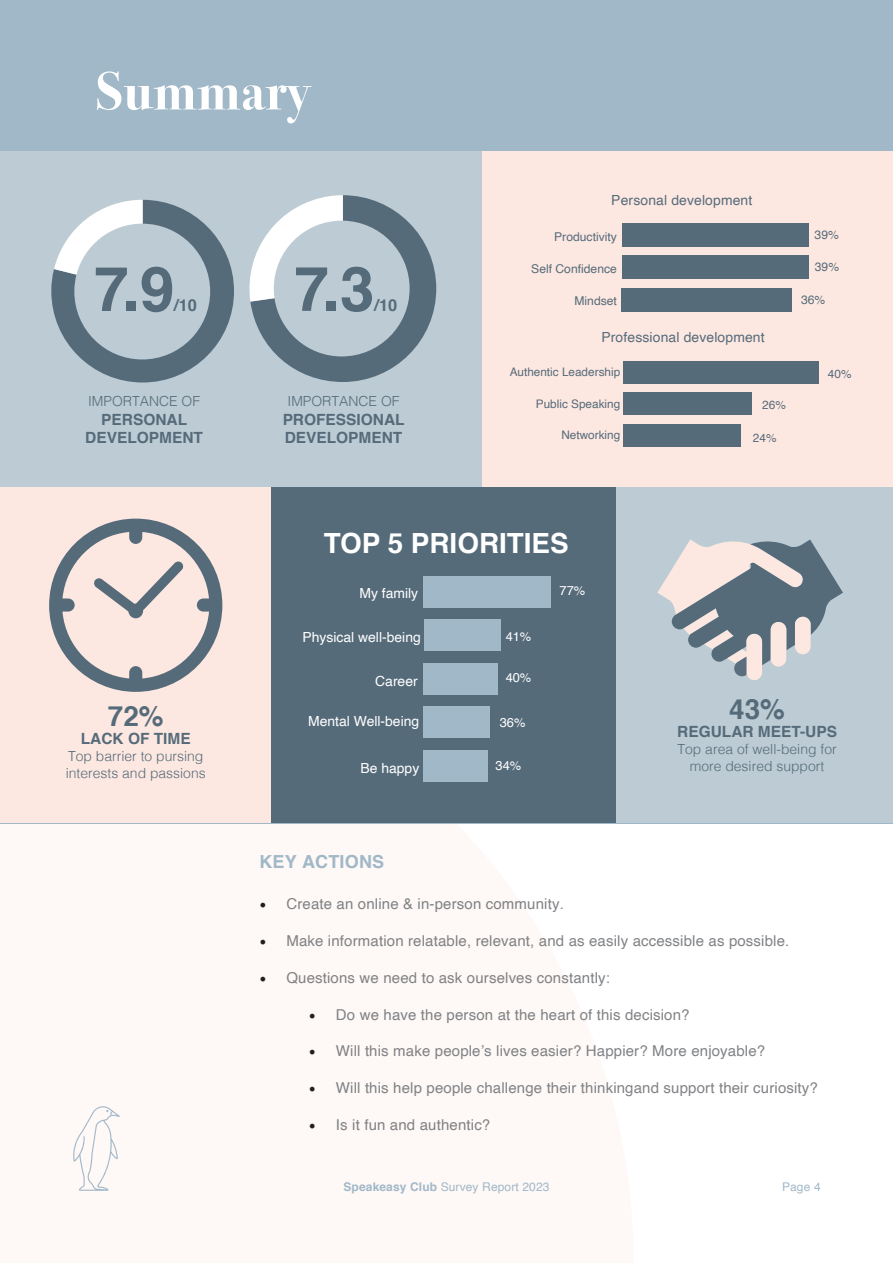
<style>
.page{position:relative;width:893px;height:1263px;background:#fff}
.page>*{position:absolute;margin:0;border:0;box-sizing:border-box;transform-origin:0 0}
.t1{font:700 62.1px "Helvetica";color:#566b7a}
.t2{font:700 54px "Bodoni Svty Two ITCTT";letter-spacing:.01em;color:#fff}
.t3{font:700 27.75px "Helvetica";color:#fff}
.t4{font:700 27.75px "Helvetica";color:#566b7a}
.t5{font:700 18px "Helvetica";letter-spacing:.01em;color:#a1b8c8}
.t6{font:700 16.35px "Helvetica";color:#566b7a}
.t7{font:700 15.45px/18.6px "Helvetica";color:#566b7a;text-align:center}
.t8{font:15px "Helvetica";letter-spacing:.01em;color:#808285}
.t9{font:300 13.95px/16.6px "Helvetica";color:#566b7a}
.t10{font:13.95px "Helvetica";color:#fff}
.t11{font:13.95px "Helvetica";letter-spacing:.01em;color:#566b7a}
.t12{font:12.9px "Helvetica";color:#fff}
.t13{font:12.15px "Helvetica";color:#566b7a}
.t14{font:12px "Helvetica";letter-spacing:.01em;color:#a1b8c8}
.t15{font:11.85px "Helvetica";color:#566b7a}
.t16{font:11.7px "Helvetica";color:#566b7a}
.s1{font-family:"Minion Pro";font-size:18px;color:#231f20}
.s2{font-weight:700}
</style>
<div class="page">
<div style="left:0;top:0;width:893px;height:162px;background:#a1b8c8"></div>
<svg style="left:73px;top:1106px;width:47px;height:85px"></svg>
<div style="left:0;top:151px;width:486px;height:337px;background:#bdccd4"></div>
<div style="left:0;top:488px;width:271px;height:335px;background:#fde8e1"></div>
<div style="left:483px;top:151px;width:410px;height:337px;background:#fde8e1"></div>
<div style="left:271px;top:488px;width:347px;height:335px;background:#566b7a"></div>
<div style="left:617px;top:488px;width:276px;height:335px;background:#bdccd4"></div>
<svg style="left:51px;top:200px;width:183px;height:182px"></svg>
<svg style="left:249px;top:195px;width:187px;height:187px"></svg>
<div style="left:624px;top:361px;width:195px;height:22px;background:#566b7a"></div>
<div style="left:624px;top:392px;width:128px;height:23px;background:#566b7a"></div>
<div style="left:624px;top:424px;width:117px;height:22px;background:#566b7a"></div>
<div style="left:622px;top:223px;width:186px;height:24px;background:#566b7a"></div>
<div style="left:622px;top:256px;width:186px;height:23px;background:#566b7a"></div>
<div style="left:622px;top:288px;width:170px;height:23px;background:#566b7a"></div>
<svg style="left:49px;top:519px;width:173px;height:173px"></svg>
<svg style="left:657px;top:539px;width:186px;height:141px"></svg>
<div style="left:424px;top:576px;width:127px;height:32px;background:#a1b8c8"></div>
<div style="left:424px;top:620px;width:76px;height:31px;background:#a1b8c8"></div>
<div style="left:424px;top:663px;width:74px;height:32px;background:#a1b8c8"></div>
<div style="left:424px;top:707px;width:66px;height:31px;background:#a1b8c8"></div>
<div style="left:424px;top:750px;width:64px;height:32px;background:#a1b8c8"></div>
<p class="t2" style="left:96px;top:46px;width:214px">Summary</p>
<p class="t1" style="left:94px;top:239px;width:82px">7.9</p>
<p class="t6" style="left:174px;top:292px;width:24px">/10</p>
<p class="t9" style="left:88px;top:392px;width:114px">IMPORTANCE OF</p>
<p class="t7" style="left:85px;top:410px;width:119px">PERSONAL<br>DEVELOPMENT</p>
<p class="t1" style="left:294px;top:239px;width:82px">7.3</p>
<p class="t6" style="left:374px;top:292px;width:24px">/10</p>
<p class="t9" style="left:287px;top:392px;width:114px">IMPORTANCE OF</p>
<p class="t7" style="left:283px;top:410px;width:123px;text-align:left">PROFESSIONAL<br>DEVELOPMENT</p>
<p class="t11" style="left:611px;top:189px;width:143px">Personal development</p>
<p class="t13" style="left:554px;top:227px;width:64px">Productivity</p>
<p class="t13" style="left:815px;top:225px;width:26px">39%</p>
<p class="t13" style="left:815px;top:257px;width:26px">39%</p>
<p class="t13" style="left:801px;top:290px;width:26px">36%</p>
<p class="t11" style="left:601px;top:326px;width:165px">Professional development</p>
<p class="t13" style="left:531px;top:259px;width:87px">Self Confidence</p>
<p class="t13" style="left:574px;top:291px;width:44px">Mindset</p>
<p class="t16" style="left:510px;top:363px;width:112px">Authentic Leadership</p>
<p class="t15" style="left:828px;top:365px;width:25px">40%</p>
<p class="t15" style="left:762px;top:395px;width:25px">26%</p>
<p class="t15" style="left:753px;top:429px;width:25px">24%</p>
<p class="t16" style="left:536px;top:394px;width:86px">Public Speaking</p>
<p class="t16" style="left:561px;top:426px;width:60px">Networking</p>
<p class="t3" style="left:324px;top:521px;width:246px">TOP 5 PRIORITIES</p>
<p class="t4" style="left:108px;top:693px;width:57px">72%</p>
<p class="t7" style="left:81px;top:730px;width:111px">LACK OF TIME</p>
<p class="t9" style="left:66px;top:747px;width:141px">Top barrier to pursing interests and passions</p>
<p class="t10" style="left:359px;top:583px;width:60px">My family</p>
<p class="t12" style="left:560px;top:581px;width:27px">77%</p>
<p class="t10" style="left:303px;top:626px;width:120px">Physical well-being</p>
<p class="t12" style="left:506px;top:627px;width:27px">41%</p>
<p class="t12" style="left:506px;top:667px;width:27px">40%</p>
<p class="t12" style="left:500px;top:713px;width:27px">36%</p>
<p class="t12" style="left:495px;top:756px;width:27px">34%</p>
<p class="t10" style="left:375px;top:671px;width:44px">Career</p>
<p class="t4" style="left:729px;top:686px;width:57px">43%</p>
<p class="t7" style="left:677px;top:723px;width:161px">REGULAR MEET-UPS</p>
<p class="t9" style="left:677px;top:740px;width:161px">Top area of well-being for</p>
<p class="t10" style="left:308px;top:710px;width:113px">Mental Well-being</p>
<p class="t10" style="left:360px;top:757px;width:60px">Be happy</p>
<p class="t9" style="left:690px;top:756px;width:136px">more desired support</p>
<p class="t5" style="left:259px;top:847px;width:126px">KEY ACTIONS</p>
<p class="t8" style="left:259px;top:892px;width:306px"><span class="s1">•</span> Create an online &amp; in-person community.</p>
<p class="t8" style="left:259px;top:929px;width:531px"><span class="s1">•</span> Make information relatable, relevant, and as easily accessible as possible.</p>
<p class="t8" style="left:259px;top:966px;width:352px"><span class="s1">•</span> Questions we need to ask ourselves constantly:</p>
<p class="t8" style="left:309px;top:1003px;width:382px"><span class="s1">•</span> Do we have the person at the heart of this decision?</p>
<p class="t8" style="left:309px;top:1039px;width:458px"><span class="s1">•</span> Will this make people’s lives easier? Happier? More enjoyable?</p>
<p class="t8" style="left:309px;top:1076px;width:510px"><span class="s1">•</span> Will this help people challenge their thinkingand support their curiosity?</p>
<p class="t8" style="left:309px;top:1113px;width:183px"><span class="s1">•</span> Is it fun and authentic?</p>
<p class="t14" style="left:343px;top:1177px;width:207px"><span class="s2">Speakeasy Club</span> Survey Report 2023</p>
<p class="t14" style="left:782px;top:1177px;width:40px">Page 4</p>
</div>
